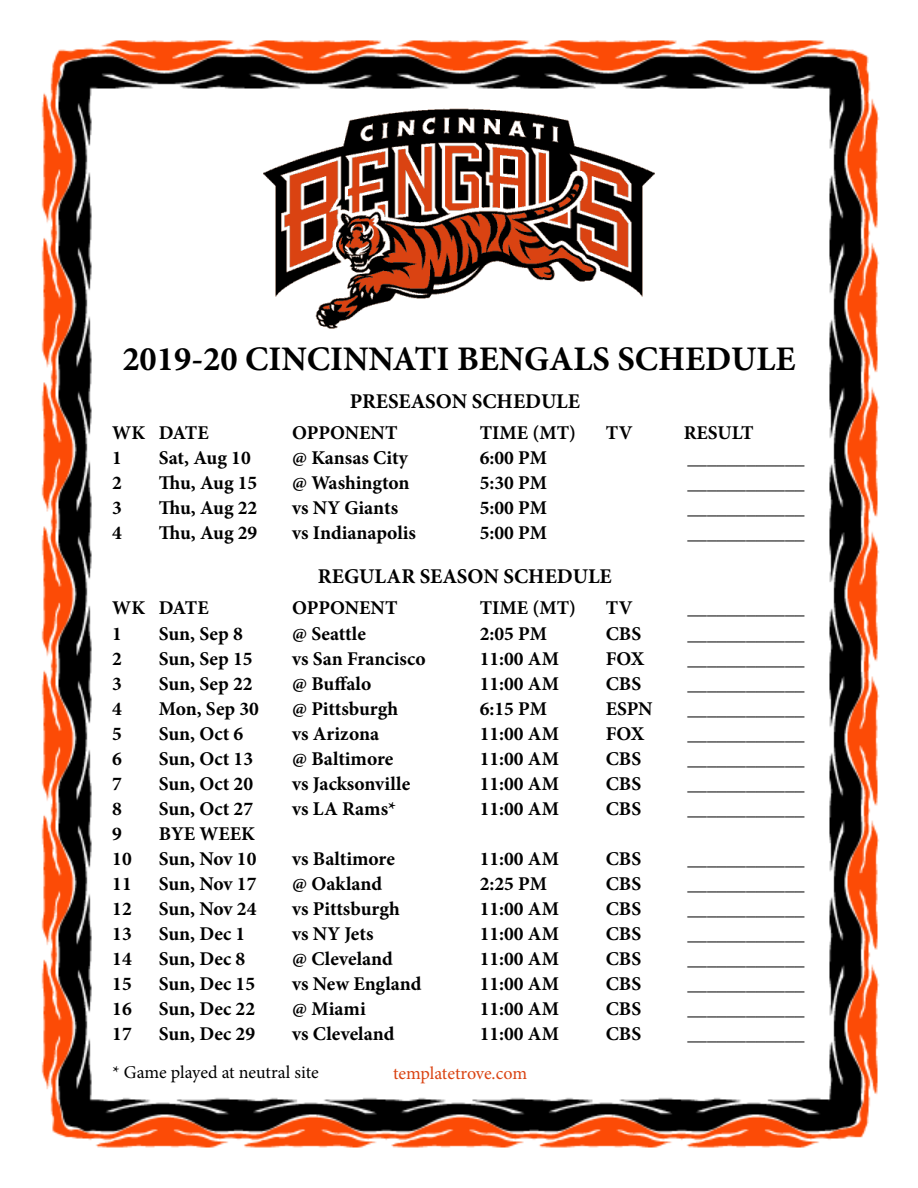
<style>
.page{position:relative;width:918px;height:1188px;background:#fff}
.page>*{position:absolute;margin:0;border:0;box-sizing:border-box;transform-origin:0 0}
.t1{font:700 34.5px "Minion Pro";color:#000}
.t2{font:700 21px "Minion Pro";color:#000}
.t3{font:700 19.5px "Minion Pro";color:#000}
.t4{font:18px "Minion Pro";letter-spacing:-.005em;color:#000}
.t5{font:18px "Minion Pro";letter-spacing:-.005em;color:#da4312}
</style>
<div class="page">
<img style="left:41px;top:40px;width:839px;height:1108px">
<img style="left:255px;top:104px;width:408px;height:227px">
<h1 class="t1" style="left:122px;top:335px;width:675px">2019-20 CINCINNATI BENGALS SCHEDULE</h1>
<p class="t2" style="left:350px;top:387px;width:232px">PRESEASON SCHEDULE</p>
<p class="t3" style="left:112px;top:419px;width:98px">WK DATE</p>
<p class="t3" style="left:292px;top:419px;width:107px">OPPONENT</p>
<p class="t3" style="left:480px;top:419px;width:98px">TIME (MT)</p>
<p class="t3" style="left:606px;top:419px;width:28px">TV</p>
<p class="t3" style="left:684px;top:419px;width:71px">RESULT</p>
<p class="t3" style="left:112px;top:444px;width:11px">1</p>
<p class="t3" style="left:159px;top:444px;width:94px">Sat, Aug 10</p>
<p class="t3" style="left:292px;top:444px;width:117px">@ Kansas City</p>
<p class="t3" style="left:480px;top:444px;width:69px">6:00 PM</p>
<p class="t3" style="left:688px;top:444px;width:118px">____________</p>
<p class="t3" style="left:112px;top:469px;width:11px">2</p>
<p class="t3" style="left:159px;top:469px;width:100px">Thu, Aug 15</p>
<p class="t3" style="left:292px;top:469px;width:119px">@ Washington</p>
<p class="t3" style="left:480px;top:469px;width:69px">5:30 PM</p>
<p class="t3" style="left:688px;top:469px;width:118px">____________</p>
<p class="t3" style="left:112px;top:494px;width:11px">3</p>
<p class="t3" style="left:159px;top:494px;width:100px">Thu, Aug 22</p>
<p class="t3" style="left:292px;top:494px;width:107px">vs NY Giants</p>
<p class="t3" style="left:480px;top:494px;width:69px">5:00 PM</p>
<p class="t3" style="left:688px;top:494px;width:118px">____________</p>
<p class="t3" style="left:112px;top:519px;width:11px">4</p>
<p class="t3" style="left:159px;top:519px;width:100px">Thu, Aug 29</p>
<p class="t3" style="left:292px;top:519px;width:125px">vs Indianapolis</p>
<p class="t3" style="left:480px;top:519px;width:69px">5:00 PM</p>
<p class="t3" style="left:688px;top:519px;width:118px">____________</p>
<p class="t2" style="left:318px;top:562px;width:295px">REGULAR SEASON SCHEDULE</p>
<p class="t3" style="left:112px;top:595px;width:98px">WK DATE</p>
<p class="t3" style="left:292px;top:595px;width:107px">OPPONENT</p>
<p class="t3" style="left:480px;top:595px;width:98px">TIME (MT)</p>
<p class="t3" style="left:606px;top:595px;width:28px">TV</p>
<p class="t3" style="left:688px;top:595px;width:118px">____________</p>
<p class="t3" style="left:112px;top:620px;width:11px">1</p>
<p class="t3" style="left:159px;top:620px;width:86px">Sun, Sep 8</p>
<p class="t3" style="left:292px;top:620px;width:75px">@ Seattle</p>
<p class="t3" style="left:480px;top:620px;width:69px">2:05 PM</p>
<p class="t3" style="left:606px;top:620px;width:37px">CBS</p>
<p class="t3" style="left:688px;top:620px;width:118px">____________</p>
<p class="t3" style="left:112px;top:645px;width:11px">2</p>
<p class="t3" style="left:159px;top:645px;width:95px">Sun, Sep 15</p>
<p class="t3" style="left:292px;top:645px;width:135px">vs San Francisco</p>
<p class="t3" style="left:480px;top:645px;width:81px">11:00 AM</p>
<p class="t3" style="left:606px;top:645px;width:40px">FOX</p>
<p class="t3" style="left:688px;top:645px;width:118px">____________</p>
<p class="t3" style="left:112px;top:670px;width:11px">3</p>
<p class="t3" style="left:159px;top:670px;width:95px">Sun, Sep 22</p>
<p class="t3" style="left:292px;top:670px;width:81px">@ Buffalo</p>
<p class="t3" style="left:480px;top:670px;width:81px">11:00 AM</p>
<p class="t3" style="left:606px;top:670px;width:37px">CBS</p>
<p class="t3" style="left:688px;top:670px;width:118px">____________</p>
<p class="t3" style="left:112px;top:695px;width:11px">4</p>
<p class="t3" style="left:159px;top:695px;width:102px">Mon, Sep 30</p>
<p class="t3" style="left:292px;top:695px;width:108px">@ Pittsburgh</p>
<p class="t3" style="left:480px;top:695px;width:69px">6:15 PM</p>
<p class="t3" style="left:606px;top:695px;width:48px">ESPN</p>
<p class="t3" style="left:688px;top:695px;width:118px">____________</p>
<p class="t3" style="left:112px;top:720px;width:11px">5</p>
<p class="t3" style="left:159px;top:720px;width:86px">Sun, Oct 6</p>
<p class="t3" style="left:292px;top:720px;width:89px">vs Arizona</p>
<p class="t3" style="left:480px;top:720px;width:81px">11:00 AM</p>
<p class="t3" style="left:606px;top:720px;width:40px">FOX</p>
<p class="t3" style="left:688px;top:720px;width:118px">____________</p>
<p class="t3" style="left:112px;top:745px;width:11px">6</p>
<p class="t3" style="left:159px;top:745px;width:96px">Sun, Oct 13</p>
<p class="t3" style="left:292px;top:745px;width:103px">@ Baltimore</p>
<p class="t3" style="left:480px;top:745px;width:81px">11:00 AM</p>
<p class="t3" style="left:606px;top:745px;width:37px">CBS</p>
<p class="t3" style="left:688px;top:745px;width:118px">____________</p>
<p class="t3" style="left:112px;top:770px;width:11px">7</p>
<p class="t3" style="left:159px;top:770px;width:96px">Sun, Oct 20</p>
<p class="t3" style="left:292px;top:770px;width:119px">vs Jacksonville</p>
<p class="t3" style="left:480px;top:770px;width:81px">11:00 AM</p>
<p class="t3" style="left:606px;top:770px;width:37px">CBS</p>
<p class="t3" style="left:688px;top:770px;width:118px">____________</p>
<p class="t3" style="left:112px;top:795px;width:11px">8</p>
<p class="t3" style="left:159px;top:795px;width:96px">Sun, Oct 27</p>
<p class="t3" style="left:292px;top:795px;width:105px">vs LA Rams*</p>
<p class="t3" style="left:480px;top:795px;width:81px">11:00 AM</p>
<p class="t3" style="left:606px;top:795px;width:37px">CBS</p>
<p class="t3" style="left:688px;top:795px;width:118px">____________</p>
<p class="t3" style="left:112px;top:820px;width:11px">9</p>
<p class="t3" style="left:159px;top:820px;width:98px">BYE WEEK</p>
<p class="t3" style="left:112px;top:845px;width:21px">10</p>
<p class="t3" style="left:159px;top:845px;width:99px">Sun, Nov 10</p>
<p class="t3" style="left:292px;top:845px;width:104px">vs Baltimore</p>
<p class="t3" style="left:480px;top:845px;width:81px">11:00 AM</p>
<p class="t3" style="left:606px;top:845px;width:37px">CBS</p>
<p class="t3" style="left:688px;top:845px;width:118px">____________</p>
<p class="t3" style="left:112px;top:870px;width:21px">11</p>
<p class="t3" style="left:159px;top:870px;width:99px">Sun, Nov 17</p>
<p class="t3" style="left:292px;top:870px;width:91px">@ Oakland</p>
<p class="t3" style="left:480px;top:870px;width:69px">2:25 PM</p>
<p class="t3" style="left:606px;top:870px;width:37px">CBS</p>
<p class="t3" style="left:688px;top:870px;width:118px">____________</p>
<p class="t3" style="left:112px;top:895px;width:21px">12</p>
<p class="t3" style="left:159px;top:895px;width:99px">Sun, Nov 24</p>
<p class="t3" style="left:292px;top:895px;width:109px">vs Pittsburgh</p>
<p class="t3" style="left:480px;top:895px;width:81px">11:00 AM</p>
<p class="t3" style="left:606px;top:895px;width:37px">CBS</p>
<p class="t3" style="left:688px;top:895px;width:118px">____________</p>
<p class="t3" style="left:112px;top:920px;width:21px">13</p>
<p class="t3" style="left:159px;top:920px;width:88px">Sun, Dec 1</p>
<p class="t3" style="left:292px;top:920px;width:83px">vs NY Jets</p>
<p class="t3" style="left:480px;top:920px;width:81px">11:00 AM</p>
<p class="t3" style="left:606px;top:920px;width:37px">CBS</p>
<p class="t3" style="left:688px;top:920px;width:118px">____________</p>
<p class="t3" style="left:112px;top:945px;width:21px">14</p>
<p class="t3" style="left:159px;top:945px;width:88px">Sun, Dec 8</p>
<p class="t3" style="left:292px;top:945px;width:102px">@ Cleveland</p>
<p class="t3" style="left:480px;top:945px;width:81px">11:00 AM</p>
<p class="t3" style="left:606px;top:945px;width:37px">CBS</p>
<p class="t3" style="left:688px;top:945px;width:118px">____________</p>
<p class="t3" style="left:112px;top:970px;width:21px">15</p>
<p class="t3" style="left:159px;top:970px;width:98px">Sun, Dec 15</p>
<p class="t3" style="left:292px;top:970px;width:131px">vs New England</p>
<p class="t3" style="left:480px;top:970px;width:81px">11:00 AM</p>
<p class="t3" style="left:606px;top:970px;width:37px">CBS</p>
<p class="t3" style="left:688px;top:970px;width:118px">____________</p>
<p class="t3" style="left:112px;top:995px;width:21px">16</p>
<p class="t3" style="left:159px;top:995px;width:98px">Sun, Dec 22</p>
<p class="t3" style="left:292px;top:995px;width:75px">@ Miami</p>
<p class="t3" style="left:480px;top:995px;width:81px">11:00 AM</p>
<p class="t3" style="left:606px;top:995px;width:37px">CBS</p>
<p class="t3" style="left:688px;top:995px;width:118px">____________</p>
<p class="t3" style="left:112px;top:1020px;width:21px">17</p>
<p class="t3" style="left:159px;top:1020px;width:98px">Sun, Dec 29</p>
<p class="t3" style="left:292px;top:1020px;width:104px">vs Cleveland</p>
<p class="t3" style="left:480px;top:1020px;width:81px">11:00 AM</p>
<p class="t3" style="left:606px;top:1020px;width:37px">CBS</p>
<p class="t3" style="left:688px;top:1020px;width:118px">____________</p>
<p class="t4" style="left:112px;top:1060px;width:208px">* Game played at neutral site</p>
<p class="t5" style="left:393px;top:1061px;width:136px">templatetrove.com</p>
</div>
